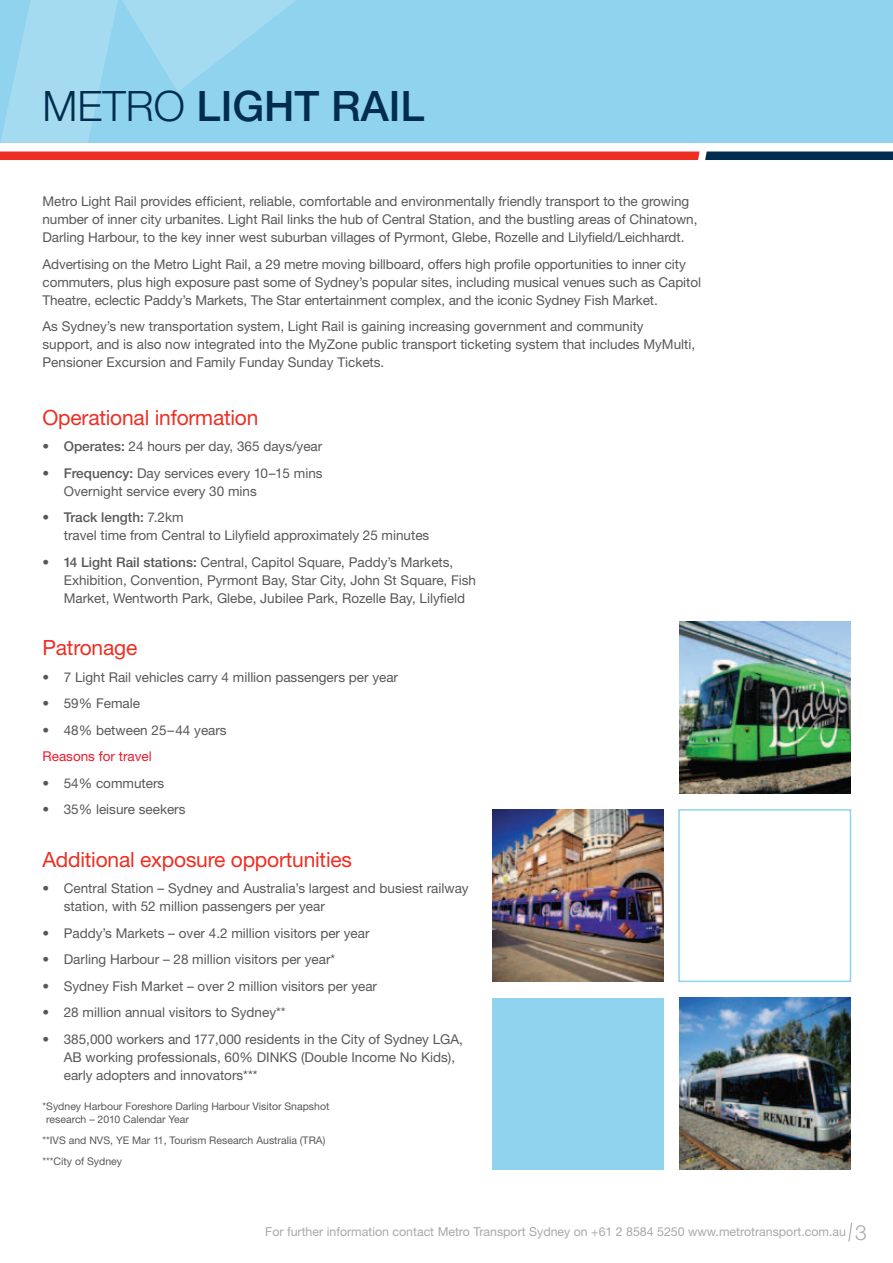
<style>
.page{position:relative;width:893px;height:1263px;background:#fff}
.page>*{position:absolute;margin:0;border:0;box-sizing:border-box;transform-origin:0 0}
.t1{font:500 42px "Helvetica Neue";color:#002d4f}
.t2{font:21px "Helvetica Neue";letter-spacing:-.01em;color:#ee2e22}
.t3{font:13.5px/18px "Helvetica Neue";color:#57585a}
.t4{font:13.5px "Helvetica Neue";color:#ee1b2c}
.t5{font:12.3px "Helvetica Neue";color:#a8a9ad}
.t6{font:10.5px/12.8px "Helvetica Neue";color:#57585a}
.s1{font-weight:300}
.s2{font-weight:500}
.s3{font-weight:300;font-size:21px}
</style>
<div class="page">
<svg style="left:0;top:151px;width:699px;height:9px;background:#ee392e"></svg>
<svg style="left:705px;top:151px;width:188px;height:9px;background:#0f3959"></svg>
<svg style="left:848px;top:1222px;width:4px;height:20px"></svg>
<div style="left:0;top:0;width:893px;height:143px;background:#8fd3ee"></div>
<svg style="left:1px;top:0;width:295px;height:143px"></svg>
<div style="left:678px;top:809px;width:173px;height:173px;border:2px solid #8fd3ee"></div>
<img style="left:492px;top:810px;width:172px;height:171px">
<img style="left:679px;top:998px;width:171px;height:171px">
<div style="left:492px;top:998px;width:172px;height:171px;background:#8fd3ee"></div>
<img style="left:679px;top:622px;width:171px;height:171px">
<h1 class="t1" style="left:43px;top:81px;width:383px"><span class="s1">METRO</span> LIGHT RAIL</h1>
<p class="t3" style="left:43px;top:192px;width:656px">Metro Light Rail provides efficient, reliable, comfortable and environmentally friendly transport to the growing number of inner city urbanites. Light Rail links the hub of Central Station, and the bustling areas of Chinatown,<br>Darling Harbour, to the key inner west suburban villages of Pyrmont, Glebe, Rozelle and Lilyfield/Leichhardt.</p>
<p class="t3" style="left:43px;top:255px;width:660px">Advertising on the Metro Light Rail, a 29 metre moving billboard, offers high profile opportunities to inner city commuters, plus high exposure past some of Sydney’s popular sites, including musical venues such as Capitol<br>Theatre, eclectic Paddy’s Markets, The Star entertainment complex, and the iconic Sydney Fish Market.</p>
<p class="t3" style="left:43px;top:317px;width:654px">As Sydney’s new transportation system, Light Rail is gaining increasing government and community support, and is also now integrated into the MyZone public transport ticketing system that includes MyMulti,<br>Pensioner Excursion and Family Funday Sunday Tickets.</p>
<h2 class="t2" style="left:43px;top:405px;width:217px">Operational information</h2>
<p class="t3" style="left:43px;top:437px;width:281px">• <span class="s2">Operates:</span> 24 hours per day, 365 days/year</p>
<p class="t3" style="left:64px;top:464px;width:260px;text-indent:-21px">• <span class="s2">Frequency:</span> Day services every 10–15 mins<br>Overnight service every 30 mins</p>
<p class="t3" style="left:64px;top:508px;width:367px;text-indent:-21px">• <span class="s2">Track length:</span> 7.2km<br>travel time from Central to Lilyfield approximately 25 minutes</p>
<p class="t3" style="left:64px;top:553px;width:414px;text-indent:-21px">• <span class="s2">14 Light Rail stations:</span> Central, Capitol Square, Paddy’s Markets,<br>Exhibition, Convention, Pyrmont Bay, Star City, John St Square, Fish<br>Market, Wentworth Park, Glebe, Jubilee Park, Rozelle Bay, Lilyfield</p>
<h2 class="t2" style="left:43px;top:635px;width:96px">Patronage</h2>
<p class="t3" style="left:43px;top:668px;width:357px">• 7 Light Rail vehicles carry 4 million passengers per year</p>
<p class="t3" style="left:43px;top:694px;width:99px">• 59% Female</p>
<p class="t3" style="left:43px;top:721px;width:186px">• 48% between 25–44 years</p>
<p class="t4" style="left:43px;top:748px;width:111px">Reasons for travel</p>
<p class="t3" style="left:43px;top:774px;width:123px">• 54% commuters</p>
<p class="t3" style="left:43px;top:800px;width:145px">• 35% leisure seekers</p>
<h2 class="t2" style="left:43px;top:847px;width:311px">Additional exposure opportunities</h2>
<p class="t3" style="left:64px;top:879px;width:406px;text-indent:-21px">• Central Station – Sydney and Australia’s largest and busiest railway station, with 52 million passengers per year</p>
<p class="t3" style="left:43px;top:924px;width:329px">• Paddy’s Markets – over 4.2 million visitors per year</p>
<p class="t3" style="left:43px;top:950px;width:294px">• Darling Harbour – 28 million visitors per year*</p>
<p class="t3" style="left:43px;top:977px;width:336px">• Sydney Fish Market – over 2 million visitors per year</p>
<p class="t3" style="left:43px;top:1003px;width:245px">• 28 million annual visitors to Sydney**</p>
<p class="t3" style="left:64px;top:1030px;width:401px;text-indent:-21px">• 385,000 workers and 177,000 residents in the City of Sydney LGA,<br>AB working professionals, 60% DINKS (Double Income No Kids), early adopters and innovators***</p>
<p class="t6" style="left:46px;top:1099px;width:285px;text-indent:-4px">*Sydney Harbour Foreshore Darling Harbour Visitor Snapshot research – 2010 Calendar Year</p>
<p class="t6" style="left:43px;top:1129px;width:284px;line-height:21.3px">**IVS and NVS, YE Mar 11, Tourism Research Australia (TRA) ***City of Sydney</p>
<p class="t5" style="left:265px;top:1224px;width:603px">For further information contact Metro Transport Sydney on +61 2 8584 5250 www.metrotransport.com.au <span class="s3">3</span></p>
</div>
